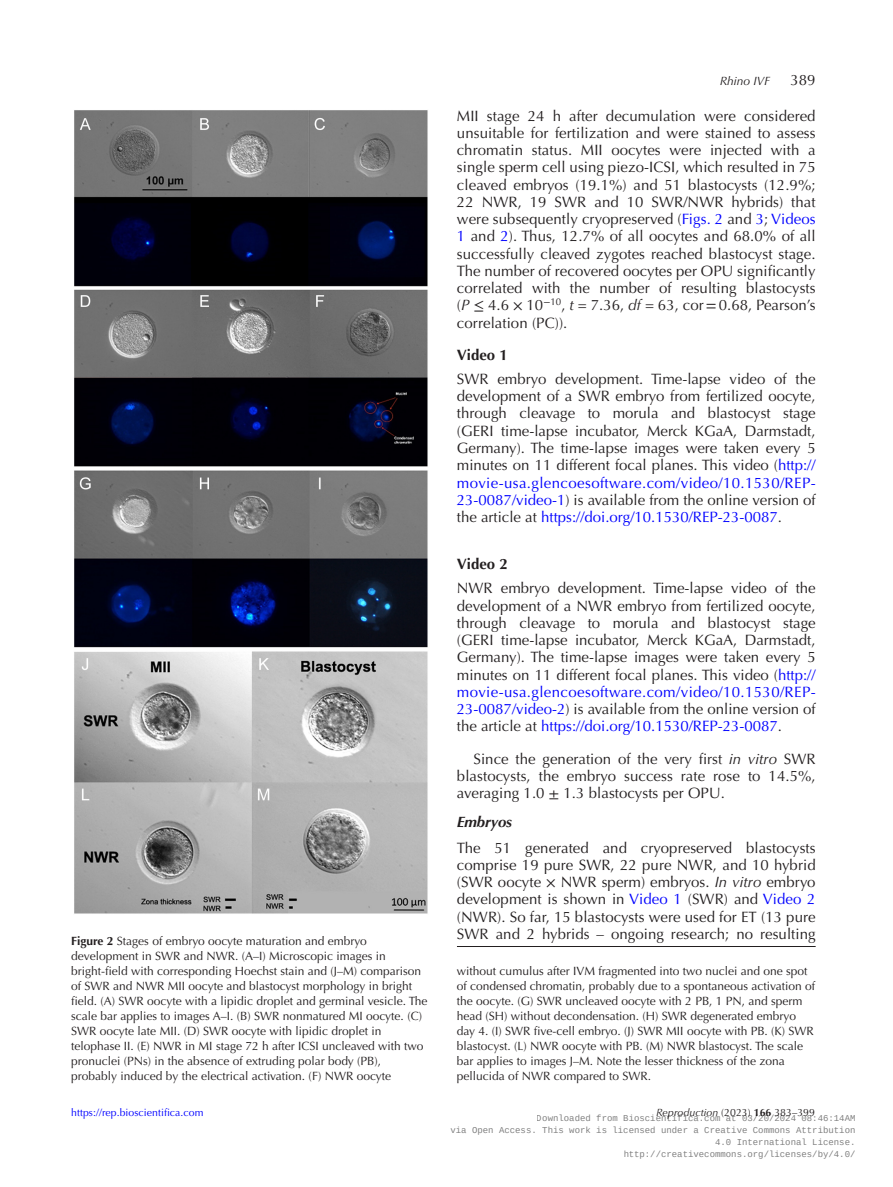
<style>
.page{position:relative;width:893px;height:1187px;background:#fff}
.page>*{position:absolute;margin:0;border:0;box-sizing:border-box;transform-origin:0 0}
.V_TXT{font:15px/17.2px "Optima LT Std";color:#231f20;text-align:justify}
.TXT{font:15px/17.2px "Optima LT Std";letter-spacing:.005em;color:#231f20;text-align:justify}
.TXI{font:15px/17.2px "Optima LT Std";letter-spacing:.005em;color:#231f20;text-align:justify}
.V_H1{font:700 15px "Optima LT Std";color:#231f20}
.t1{font:italic 700 15px "Optima LT Std";letter-spacing:-.01em;color:#231f20}
.FC{font:12px/15px "Optima LT Std";color:#231f20}
.t2{font:italic 12px "Optima LT Std";color:#231f20}
.t3{font:10.5px "Optima LT Std";letter-spacing:.005em;color:#00f}
.t4{font:10.5px "Optima LT Std";letter-spacing:.005em;color:#231f20}
.t5{font:9px/12px "Liberation Mono";color:rgb(0 0 0/.5);text-align:right}
.s1{font-weight:700}
.s2{color:#00f}
.s3{font-style:italic}
.s4{font-family:"STIX Two Math"}
.s5{font-family:"STIX General"}
.s6{font-family:"STIX Two Text"}
</style>
<div class="page">
<img style="left:74px;top:110px;width:354px;height:803px">
<hr style="left:457px;top:946px;width:359px;height:1px;background:#231f20">
<p class="FC" style="left:71px;top:933px;width:358px"><span class="s1">Figure 2</span> Stages of embryo oocyte maturation and embryo development in SWR and NWR. (A–I) Microscopic images in bright-field with corresponding Hoechst stain and (J–M) comparison of SWR and NWR MII oocyte and blastocyst morphology in bright field. (A) SWR oocyte with a lipidic droplet and germinal vesicle. The scale bar applies to images A–I. (B) SWR nonmatured MI oocyte. (C)<br>SWR oocyte late MII. (D) SWR oocyte with lipidic droplet in telophase II. (E) NWR in MI stage 72 h after ICSI uncleaved with two pronuclei (PNs) in the absence of extruding polar body (PB), probably induced by the electrical activation. (F) NWR oocyte</p>
<p class="t3" style="left:71px;top:1105px;width:134px">https://rep.bioscientifica.com</p>
<p class="t2" style="left:720px;top:74px;width:52px">Rhino IVF</p>
<p class="TXT" style="left:791px;top:71px;width:27px">389</p>
<p class="TXT" style="left:457px;top:107px;width:360px">MII stage 24 h after decumulation were considered unsuitable for fertilization and were stained to assess chromatin status. MII oocytes were injected with a single sperm cell using piezo-ICSI, which resulted in 75 cleaved embryos (19.1%) and 51 blastocysts (12.9%; 22 NWR, 19 SWR and 10 SWR/NWR hybrids) that were subsequently cryopreserved (<span class="s2">Figs. 2</span> and <span class="s2">3</span>; <span class="s2">Videos 1</span> and <span class="s2">2</span>). Thus, 12.7% of all oocytes and 68.0% of all successfully cleaved zygotes reached blastocyst stage.<br>The number of recovered oocytes per OPU significantly correlated with the number of resulting blastocysts (<span class="s3">P</span> <span class="s4">≤</span> 4.6 <span class="s5">×</span> 10<sup>−</sup><sup>10</sup>, <span class="s3">t</span> = 7.36, <span class="s3">df</span> = 63, cor<span class="s6">=</span>0.68, Pearson’s correlation (PC)).</p>
<p class="V_H1" style="left:457px;top:346px;width:52px">Video 1</p>
<p class="V_TXT" style="left:457px;top:370px;width:360px">SWR embryo development. Time-lapse video of the development of a SWR embryo from fertilized oocyte, through cleavage to morula and blastocyst stage (GERI time-lapse incubator, Merck KGaA, Darmstadt, Germany). The time-lapse images were taken every 5 minutes on 11 different focal planes. This video (<span class="s2">http:// movie-usa.glencoesoftware.com/video/10.1530/REP-23-0087/video-1</span>) is available from the online version of the article at <span class="s2">https://doi.org/10.1530/REP-23-0087</span>.</p>
<p class="V_H1" style="left:457px;top:555px;width:52px">Video 2</p>
<p class="V_TXT" style="left:457px;top:580px;width:360px">NWR embryo development. Time-lapse video of the development of a NWR embryo from fertilized oocyte, through cleavage to morula and blastocyst stage (GERI time-lapse incubator, Merck KGaA, Darmstadt, Germany). The time-lapse images were taken every 5 minutes on 11 different focal planes. This video (<span class="s2">http:// movie-usa.glencoesoftware.com/video/10.1530/REP-23-0087/video-2</span>) is available from the online version of the article at <span class="s2">https://doi.org/10.1530/REP-23-0087</span>.</p>
<p class="TXI" style="left:457px;top:750px;width:360px;text-indent:16px">Since the generation of the very first <span class="s3">in vitro</span> SWR blastocysts, the embryo success rate rose to 14.5%, averaging 1.0 <span class="s5">±</span> 1.3 blastocysts per OPU.</p>
<h2 class="t1" style="left:457px;top:812px;width:57px">Embryos</h2>
<p class="TXT" style="left:457px;top:839px;width:360px">The 51 generated and cryopreserved blastocysts comprise 19 pure SWR, 22 pure NWR, and 10 hybrid (SWR oocyte <span class="s5">×</span> NWR sperm) embryos. <span class="s3">In vitro</span> embryo development is shown in <span class="s2">Video 1</span> (SWR) and <span class="s2">Video 2 </span>(NWR). So far, 15 blastocysts were used for ET (13 pure SWR and 2 hybrids – ongoing research; no resulting</p>
<p class="FC" style="left:457px;top:963px;width:360px">without cumulus after IVM fragmented into two nuclei and one spot of condensed chromatin, probably due to a spontaneous activation of the oocyte. (G) SWR uncleaved oocyte with 2 PB, 1 PN, and sperm head (SH) without decondensation. (H) SWR degenerated embryo day 4. (I) SWR five-cell embryo. (J) SWR MII oocyte with PB. (K) SWR blastocyst. (L) NWR oocyte with PB. (M) NWR blastocyst. The scale bar applies to images J–M. Note the lesser thickness of the zona pellucida of NWR compared to SWR.</p>
<p class="t5" style="left:450px;top:1112px;width:407px">Downloaded from Bioscientifica.com at 03/20/2024 08:46:14AM<br>via Open Access. This work is licensed under a Creative Commons Attribution 4.0 International License.<br>http://creativecommons.org/licenses/by/4.0/</p>
<p class="t4" style="left:656px;top:1105px;width:160px"><span class="s3">Reproduction</span> (2023) <span class="s1">166</span> 383–399</p>
</div>
